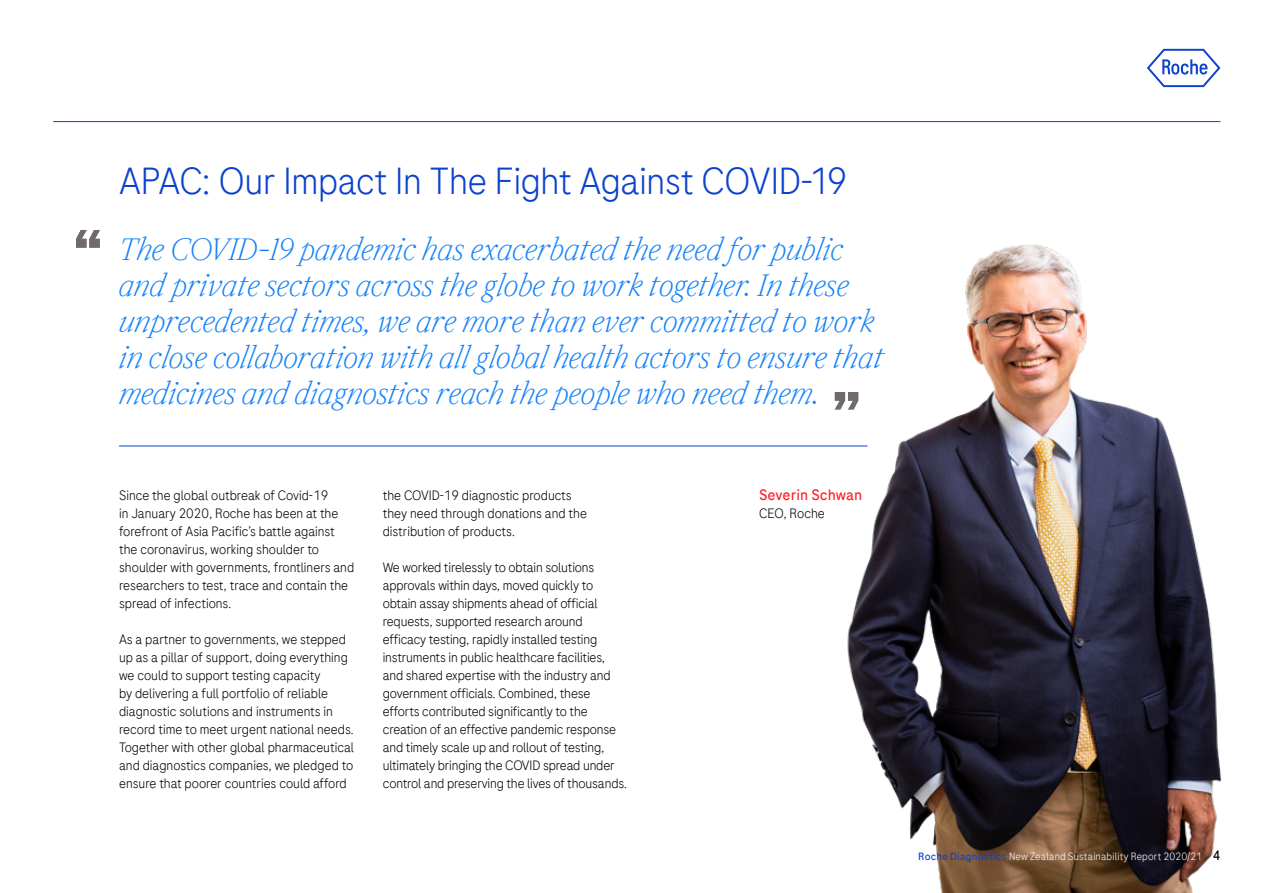
<style>
.page{position:relative;width:1263px;height:893px;background:#fff}
.page>*{position:absolute;margin:0;border:0;box-sizing:border-box;transform-origin:0 0}
.t1{font:300 37.5px "Roche Sans";letter-spacing:-.01em;color:#0b41cd}
.t2{font:italic 300 30px/36px "Roche Serif";color:#1482fa}
.t3{font:15px "Roche Sans";color:#ff1f26}
.t4{font:300 13.5px/18px "Roche Sans";letter-spacing:-.01em;color:#000}
.t5{font:300 10.5px "Roche Sans";letter-spacing:.02em;color:#fff}
.s1{font-weight:400;color:#0b41cd}
.s2{font-weight:400;font-size:13.5px;color:#000}
</style>
<div class="page">
<img style="left:844px;top:244px;width:378px;height:649px">
<svg style="left:834px;top:392px;width:24px;height:18px"></svg>
<hr style="left:119px;top:446px;width:748px;height:1px;background:#0b41cd">
<svg style="left:76px;top:230px;width:24px;height:18px"></svg>
<hr style="left:53px;top:121px;width:1167px;height:1px;background:#0b41cd">
<svg style="left:1147px;top:49px;width:73px;height:38px"></svg>
<h1 class="t1" style="left:119px;top:158px;width:730px">APAC: Our Impact In The Fight Against COVID-19</h1>
<p class="t2" style="left:119px;top:232px;width:766px">The COVID-19 pandemic has exacerbated the need for public and private sectors across the globe to work together. In these unprecedented times, we are more than ever committed to work in close collaboration with all global health actors to ensure that medicines and diagnostics reach the people who need them.</p>
<p class="t4" style="left:119px;top:486px;width:237px">Since the global outbreak of Covid-19<br>in January 2020, Roche has been at the forefront of Asia Pacific’s battle against the coronavirus, working shoulder to shoulder with governments, frontliners and researchers to test, trace and contain the spread of infections.</p>
<p class="t4" style="left:119px;top:630px;width:236px">As a partner to governments, we stepped up as a pillar of support, doing everything we could to support testing capacity<br>by delivering a full portfolio of reliable diagnostic solutions and instruments in record time to meet urgent national needs.<br>Together with other global pharmaceutical and diagnostics companies, we pledged to ensure that poorer countries could afford</p>
<p class="t4" style="left:383px;top:486px;width:206px">the COVID-19 diagnostic products they need through donations and the distribution of products.</p>
<p class="t4" style="left:383px;top:558px;width:246px">We worked tirelessly to obtain solutions approvals within days, moved quickly to obtain assay shipments ahead of official requests, supported research around efficacy testing, rapidly installed testing instruments in public healthcare facilities, and shared expertise with the industry and government officials. Combined, these efforts contributed significantly to the creation of an effective pandemic response and timely scale up and rollout of testing, ultimately bringing the COVID spread under control and preserving the lives of thousands.</p>
<p class="t3" style="left:759px;top:485px;width:105px">Severin Schwan</p>
<p class="t4" style="left:759px;top:504px;width:67px">CEO, Roche</p>
<p class="t5" style="left:918px;top:850px;width:304px"><span class="s1">Roche Diagnostics</span> New Zealand Sustainability Report 2020/21 <span class="s2">4</span></p>
</div>
